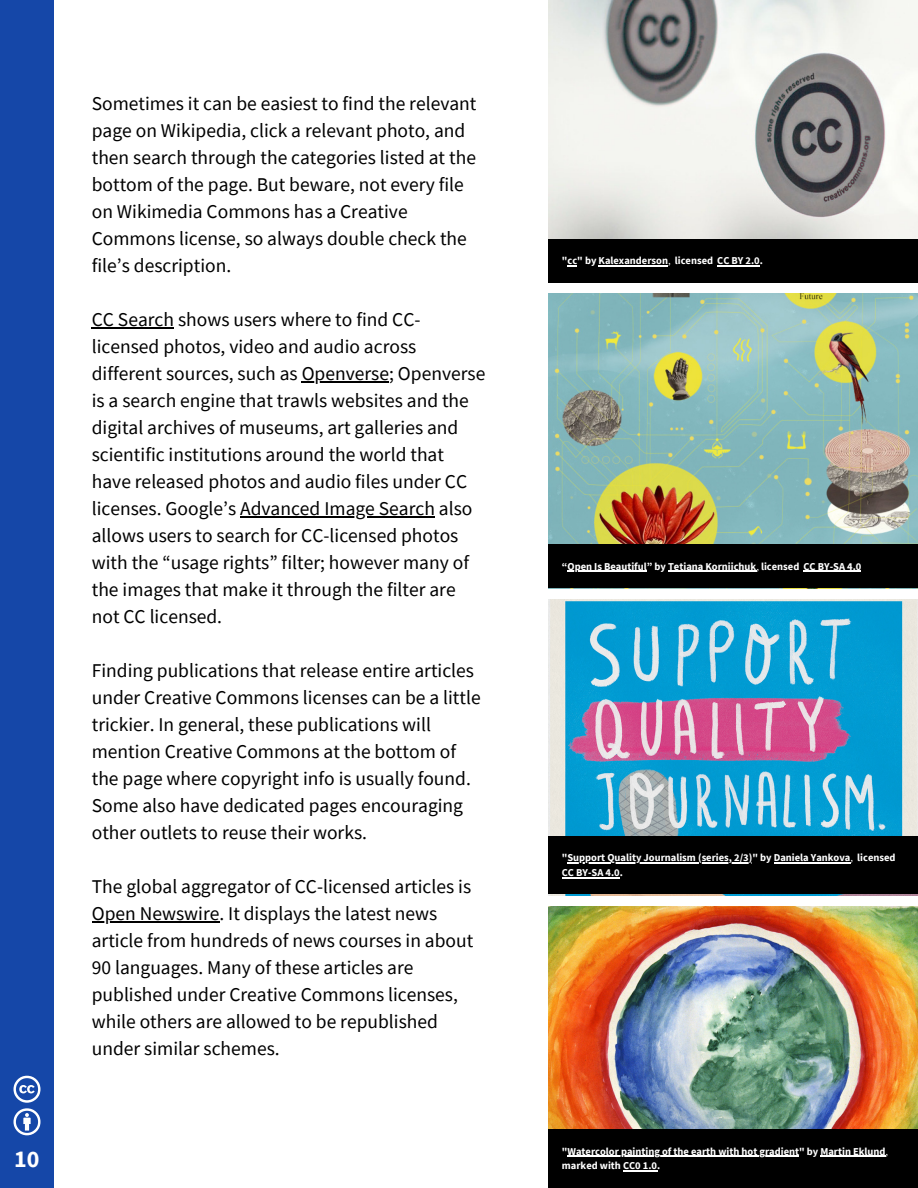
<style>
.page{position:relative;width:918px;height:1188px;background:#fff}
.page>*{position:absolute;margin:0;border:0;box-sizing:border-box;transform-origin:0 0}
.t1{font:700 24px "Source Sans Pro";color:#fff}
.t2{font:19.5px/27px "Source Sans Pro";color:#000}
.t3{font:700 10.5px/14.7px "Source Sans Pro";color:#fff}
.s1{font-weight:400}
</style>
<div class="page">
<img style="left:548px;top:0;width:370px;height:239px">
<img style="left:548px;top:294px;width:370px;height:251px">
<img style="left:548px;top:600px;width:370px;height:296px">
<img style="left:548px;top:907px;width:370px;height:281px">
<div style="left:0;top:0;width:54px;height:1188px;background:#1547a8"></div>
<svg style="left:14px;top:1076px;width:26px;height:59px"></svg>
<hr style="left:92px;top:327px;width:82px;height:1px;background:#000">
<hr style="left:302px;top:381px;width:87px;height:1px;background:#000">
<hr style="left:240px;top:516px;width:195px;height:1px;background:#000">
<hr style="left:92px;top:921px;width:127px;height:1px;background:#000">
<div style="left:548px;top:1130px;width:370px;height:57px;background:#000"></div>
<hr style="left:567px;top:1156px;width:232px;height:1px;background:#fff">
<hr style="left:820px;top:1156px;width:66px;height:1px;background:#fff">
<hr style="left:623px;top:1170px;width:34px;height:2px;background:#fff">
<div style="left:548px;top:837px;width:370px;height:57px;background:#000"></div>
<hr style="left:567px;top:862px;width:185px;height:2px;background:#fff">
<hr style="left:774px;top:862px;width:76px;height:2px;background:#fff">
<hr style="left:562px;top:877px;width:58px;height:1px;background:#fff">
<div style="left:548px;top:545px;width:370px;height:43px;background:#000"></div>
<hr style="left:567px;top:571px;width:80px;height:1px;background:#fff">
<hr style="left:668px;top:571px;width:88px;height:1px;background:#fff">
<hr style="left:804px;top:571px;width:57px;height:1px;background:#fff">
<div style="left:548px;top:239px;width:370px;height:43px;background:#000"></div>
<hr style="left:599px;top:265px;width:69px;height:1px;background:#fff">
<hr style="left:717px;top:265px;width:43px;height:1px;background:#fff">
<p class="t1" style="left:14px;top:1143px;width:27px">10</p>
<p class="t2" style="left:92px;top:90px;width:386px">Sometimes it can be easiest to find the relevant page on Wikipedia, click a relevant photo, and then search through the categories listed at the bottom of the page. But beware, not every file on Wikimedia Commons has a Creative Commons license, so always double check the file’s description.</p>
<p class="t2" style="left:92px;top:306px;width:395px">CC Search shows users where to find CC&shy;licensed photos, video and audio across different sources, such as Openverse; Openverse is a search engine that trawls websites and the digital archives of museums, art galleries and scientific institutions around the world that have released photos and audio files under CC licenses. Google’s Advanced Image Search also allows users to search for CC-licensed photos with the “usage rights” filter; however many of the images that make it through the filter are not CC licensed.</p>
<p class="t2" style="left:92px;top:657px;width:391px">Finding publications that release entire articles under Creative Commons licenses can be a little trickier. In general, these publications will mention Creative Commons at the bottom of the page where copyright info is usually found.<br>Some also have dedicated pages encouraging other outlets to reuse their works.</p>
<p class="t2" style="left:92px;top:873px;width:383px">The global aggregator of CC-licensed articles is Open Newswire. It displays the latest news article from hundreds of news courses in about 90 languages. Many of these articles are published under Creative Commons licenses, while others are allowed to be republished under similar schemes.</p>
<p class="t3" style="left:562px;top:253px;width:203px">"cc" by Kalexanderson<span class="s1">,</span> licensed CC BY 2.0.</p>
<p class="t3" style="left:562px;top:559px;width:301px">“Open Is Beautiful” by Tetiana Korniichuk<span class="s1">,</span> licensed CC BY-SA 4.0</p>
<p class="t3" style="left:562px;top:850px;width:335px">"Support Quality Journalism (series, 2/3)" by Daniela Yankova<span class="s1">,</span> licensed<br>CC BY-SA 4.0.</p>
<p class="t3" style="left:562px;top:1144px;width:328px">"Watercolor painting of the earth with hot gradient" by Martin Eklund<span class="s1">, </span>marked with CC0 1.0.</p>
</div>
